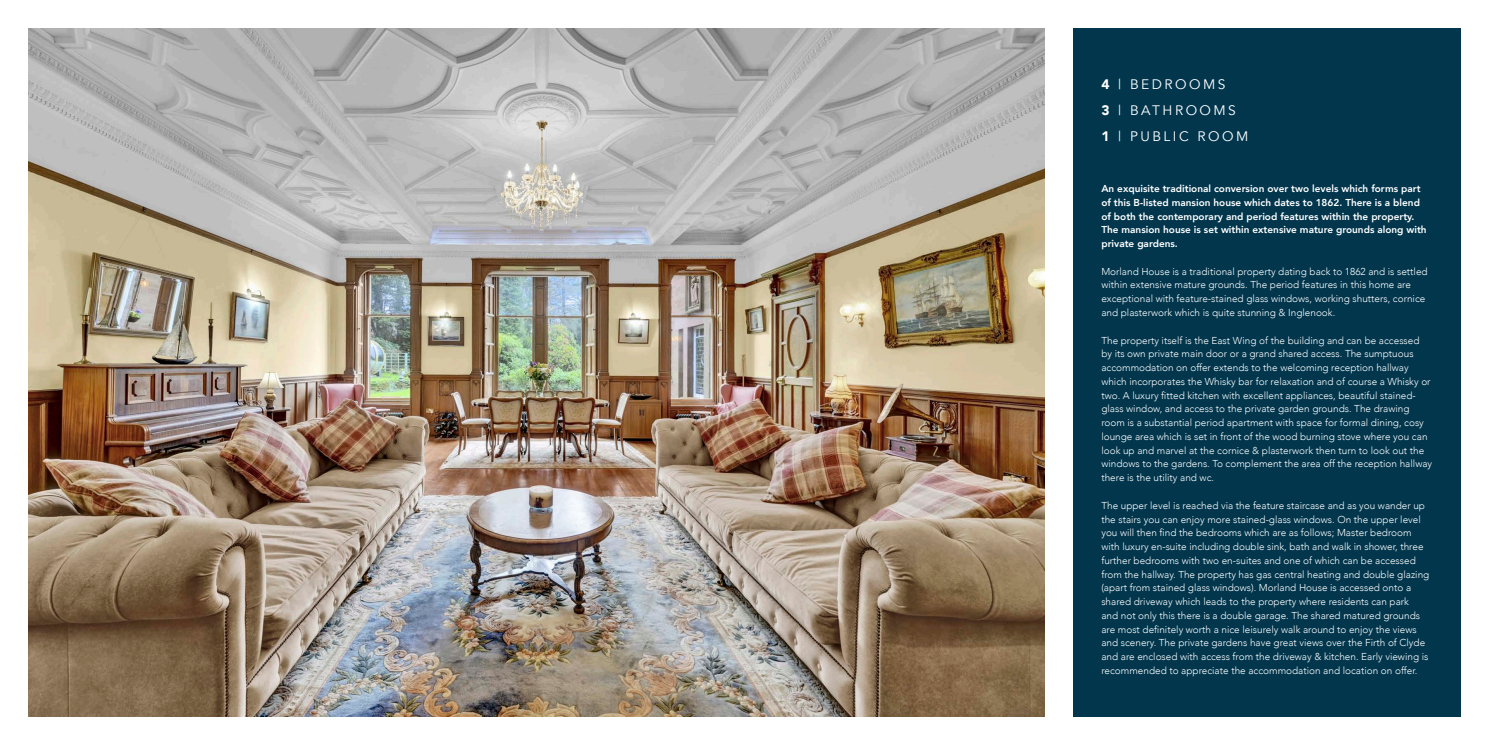
<style>
.page{position:relative;width:1489px;height:745px;background:#fff}
.page>*{position:absolute;margin:0;border:0;box-sizing:border-box;transform-origin:0 0}
.t1{font:13.75px "Avenir";letter-spacing:.18em;color:#fff}
.t2{font:300 10px/13.8px "Avenir";color:#fff}
.t3{font:800 10px/13.8px "Avenir";color:#fff}
.s1{font-weight:900}
</style>
<div class="page">
<div style="left:28px;top:28px;width:1432px;height:688px;background:#01364d"></div>
<div style="left:1044px;top:0;width:28px;height:744px;background:#fff"></div>
<img style="left:28px;top:28px;width:1016px;height:688px">
<p class="t1" style="left:1101px;top:75px;width:126px"><span class="s1">4</span> | BEDROOMS</p>
<p class="t1" style="left:1101px;top:102px;width:136px"><span class="s1">3</span> | BATHROOMS</p>
<p class="t1" style="left:1101px;top:128px;width:148px"><span class="s1">1</span> | PUBLIC ROOM</p>
<p class="t3" style="left:1101px;top:182px;width:327px">An exquisite traditional conversion over two levels which forms part of this B-listed mansion house which dates to 1862. There is a blend of both the contemporary and period features within the property.<br>The mansion house is set within extensive mature grounds along with private gardens.</p>
<p class="t2" style="left:1101px;top:264px;width:328px">Morland House is a traditional property dating back to 1862 and is settled within extensive mature grounds. The period features in this home are exceptional with feature-stained glass windows, working shutters, cornice and plasterwork which is quite stunning &amp; Inglenook.</p>
<p class="t2" style="left:1101px;top:333px;width:332px">The property itself is the East Wing of the building and can be accessed by its own private main door or a grand shared access. The sumptuous accommodation on offer extends to the welcoming reception hallway which incorporates the Whisky bar for relaxation and of course a Whisky or two. A luxury fitted kitchen with excellent appliances, beautiful stained&shy;glass window, and access to the private garden grounds. The drawing room is a substantial period apartment with space for formal dining, cosy lounge area which is set in front of the wood burning stove where you can look up and marvel at the cornice &amp; plasterwork then turn to look out the windows to the gardens. To complement the area off the reception hallway there is the utility and wc.</p>
<p class="t2" style="left:1101px;top:498px;width:329px">The upper level is reached via the feature staircase and as you wander up the stairs you can enjoy more stained-glass windows. On the upper level you will then find the bedrooms which are as follows; Master bedroom with luxury en-suite including double sink, bath and walk in shower, three further bedrooms with two en-suites and one of which can be accessed from the hallway. The property has gas central heating and double glazing (apart from stained glass windows). Morland House is accessed onto a shared driveway which leads to the property where residents can park<br>and not only this there is a double garage. The shared matured grounds are most definitely worth a nice leisurely walk around to enjoy the views and scenery. The private gardens have great views over the Firth of Clyde and are enclosed with access from the driveway &amp; kitchen. Early viewing is recommended to appreciate the accommodation and location on offer.</p>
</div>
